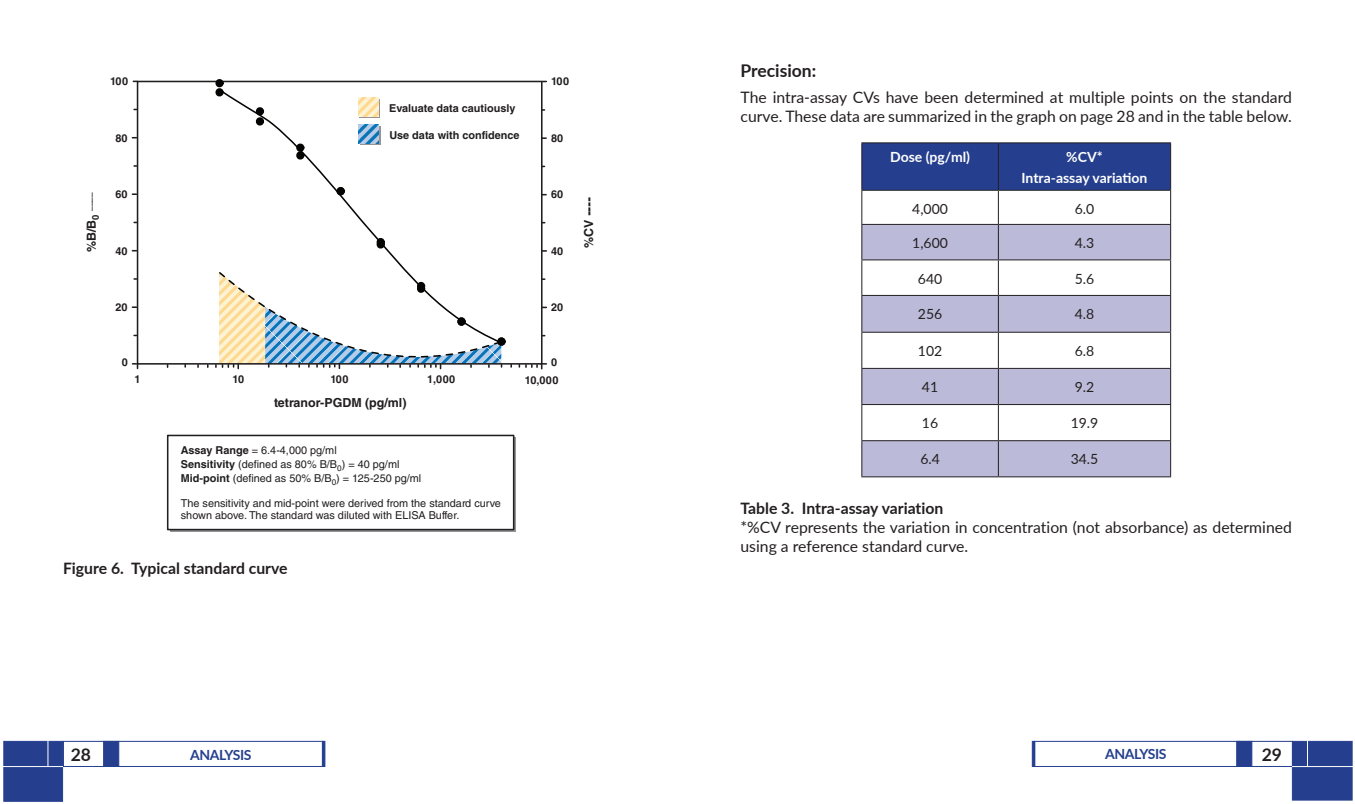
<style>
.page{position:relative;width:1355px;height:804px;background:#fff}
.page>*{position:absolute;margin:0;border:0;box-sizing:border-box;transform-origin:0 0}
.Sub-heading{font:700 17.5px "Lato";color:#231f20}
.Body_Text{font:15.75px/19.2px "Lato";color:#231f20}
.t1{font:700 15.75px "Lato";color:#231f20}
.Table_Body_Text{font:14px "Lato";color:#231f20}
.Table_Heading{font:700 14px/21px "Lato";color:#fff;text-align:center}
.t2{font:700 14px "Lato";letter-spacing:-.03em;color:#253f8e}
.t3{font:700 14px "Arial";color:#201d1e}
.t4{font:700 12.42px "Helvetica LT Std";color:#201d1e}
.t5{font:10.85px/14.2px "Helvetica LT Std";color:#201d1e}
.t6{font:700 10.85px "Helvetica LT Std";color:#201d1e}
.t7{font:700 8.22px "Arial";color:#201d1e}
.s1{font-family:"Helvetica LT Std";font-size:12.42px}
.s2{font-weight:700}
</style>
<div class="page">
<div style="left:3px;top:740px;width:60px;height:61px;background:#253f8e;border:1px solid #253f8e"></div>
<div style="left:63px;top:740px;width:260px;height:26px;border:1px solid #253f8e"></div>
<div style="left:103px;top:740px;width:16px;height:26px;background:#253f8e;border:1px solid #253f8e"></div>
<hr style="left:322px;top:740px;width:3px;height:26px;background:#253f8e">
<div style="left:1291px;top:740px;width:61px;height:60px;background:#253f8e;border:1px solid #253f8e"></div>
<div style="left:1033px;top:740px;width:259px;height:26px;border:1px solid #253f8e"></div>
<div style="left:1236px;top:740px;width:16px;height:26px;background:#253f8e;border:1px solid #253f8e"></div>
<div style="left:1032px;top:740px;width:3px;height:26px;background:#253f8e;border:1px solid #253f8e"></div>
<svg style="left:48px;top:740px;width:1px;height:25px"></svg>
<hr style="left:0;top:765px;width:63px;height:1px;background:#fff">
<svg style="left:1307px;top:740px;width:1px;height:25px"></svg>
<hr style="left:1292px;top:765px;width:62px;height:1px;background:#fff">
<div style="left:137px;top:81px;width:405px;height:283px;border:2px solid #201d1e"></div>
<svg style="left:133px;top:363px;width:5px;height:5px"></svg>
<svg style="left:224px;top:92px;width:182px;height:178px"></svg>
<svg style="left:518px;top:363px;width:28px;height:5px"></svg>
<svg style="left:213px;top:79px;width:11px;height:18px"></svg>
<svg style="left:254px;top:105px;width:11px;height:21px"></svg>
<svg style="left:335px;top:185px;width:10px;height:10px"></svg>
<svg style="left:294px;top:141px;width:11px;height:19px"></svg>
<svg style="left:375px;top:235px;width:10px;height:13px"></svg>
<svg style="left:215px;top:270px;width:297px;height:100px"></svg>
<svg style="left:360px;top:126px;width:20px;height:19px"></svg>
<svg style="left:358px;top:124px;width:20px;height:19px"></svg>
<svg style="left:359px;top:99px;width:21px;height:18px"></svg>
<svg style="left:358px;top:97px;width:20px;height:19px"></svg>
<div style="left:167px;top:434px;width:347px;height:96px;border:2px solid #231f20"></div>
<div style="left:862px;top:143px;width:308px;height:47px;background:#253f8e"></div>
<svg style="left:862px;top:191px;width:308px;height:33px"></svg>
<svg style="left:862px;top:225px;width:308px;height:251px;fill:#bbbbd9"></svg>
<hr style="left:861px;top:142px;width:137px;height:1px;background:#231f20">
<hr style="left:861px;top:143px;width:1px;height:47px;background:#231f20">
<hr style="left:861px;top:190px;width:137px;height:1px;background:#231f20">
<hr style="left:861px;top:191px;width:1px;height:33px;background:#231f20">
<hr style="left:861px;top:224px;width:137px;height:1px;background:#231f20">
<hr style="left:861px;top:225px;width:1px;height:34px;background:#231f20">
<hr style="left:861px;top:259px;width:137px;height:1px;background:#231f20">
<hr style="left:861px;top:260px;width:1px;height:35px;background:#231f20">
<hr style="left:861px;top:295px;width:137px;height:1px;background:#231f20">
<hr style="left:861px;top:296px;width:1px;height:35px;background:#231f20">
<hr style="left:861px;top:331px;width:137px;height:1px;background:#231f20">
<hr style="left:861px;top:332px;width:1px;height:36px;background:#231f20">
<hr style="left:861px;top:368px;width:137px;height:1px;background:#231f20">
<hr style="left:861px;top:369px;width:1px;height:35px;background:#231f20">
<hr style="left:861px;top:404px;width:137px;height:1px;background:#231f20">
<hr style="left:861px;top:405px;width:1px;height:35px;background:#231f20">
<hr style="left:861px;top:440px;width:137px;height:1px;background:#231f20">
<hr style="left:861px;top:441px;width:1px;height:35px;background:#231f20">
<hr style="left:861px;top:476px;width:137px;height:1px;background:#231f20">
<hr style="left:998px;top:142px;width:173px;height:1px;background:#231f20">
<hr style="left:998px;top:190px;width:173px;height:1px;background:#231f20">
<hr style="left:998px;top:224px;width:173px;height:1px;background:#231f20">
<hr style="left:998px;top:259px;width:173px;height:1px;background:#231f20">
<hr style="left:998px;top:295px;width:173px;height:1px;background:#231f20">
<hr style="left:998px;top:331px;width:173px;height:1px;background:#231f20">
<hr style="left:998px;top:368px;width:173px;height:1px;background:#231f20">
<hr style="left:998px;top:404px;width:173px;height:1px;background:#231f20">
<hr style="left:998px;top:440px;width:173px;height:1px;background:#231f20">
<hr style="left:998px;top:476px;width:173px;height:1px;background:#231f20">
<hr style="left:998px;top:143px;width:1px;height:47px;background:#231f20">
<hr style="left:1170px;top:143px;width:1px;height:47px;background:#231f20">
<hr style="left:998px;top:191px;width:1px;height:33px;background:#231f20">
<hr style="left:1170px;top:191px;width:1px;height:33px;background:#231f20">
<hr style="left:998px;top:225px;width:1px;height:34px;background:#231f20">
<hr style="left:1170px;top:225px;width:1px;height:34px;background:#231f20">
<hr style="left:998px;top:260px;width:1px;height:35px;background:#231f20">
<hr style="left:1170px;top:260px;width:1px;height:35px;background:#231f20">
<hr style="left:998px;top:296px;width:1px;height:35px;background:#231f20">
<hr style="left:1170px;top:296px;width:1px;height:35px;background:#231f20">
<hr style="left:998px;top:332px;width:1px;height:36px;background:#231f20">
<hr style="left:1170px;top:332px;width:1px;height:36px;background:#231f20">
<hr style="left:998px;top:369px;width:1px;height:35px;background:#231f20">
<hr style="left:1170px;top:369px;width:1px;height:35px;background:#231f20">
<hr style="left:998px;top:405px;width:1px;height:35px;background:#231f20">
<hr style="left:1170px;top:405px;width:1px;height:35px;background:#231f20">
<hr style="left:998px;top:441px;width:1px;height:35px;background:#231f20">
<hr style="left:1170px;top:441px;width:1px;height:35px;background:#231f20">
<p class="t6" style="left:110px;top:75px;width:19px">100</p>
<p class="t6" style="left:116px;top:131px;width:14px">80</p>
<p class="t6" style="left:389px;top:102px;width:128px">Evaluate data cautiously</p>
<p class="t6" style="left:389px;top:128px;width:132px">Use data with confidence</p>
<p class="t6" style="left:551px;top:75px;width:19px">100</p>
<p class="t6" style="left:551px;top:131px;width:14px">80</p>
<p class="t6" style="left:116px;top:188px;width:14px">60</p>
<p class="t6" style="left:551px;top:188px;width:14px">60</p>
<p class="t7" style="left:83px;top:211px;width:20px;rotate:-90deg">____</p>
<p class="t3" style="left:579px;top:248px;width:52px;rotate:-90deg"><span class="s1">%CV</span> ----</p>
<p class="t4" style="left:84px;top:252px;width:39px;rotate:-90deg">%B/B<sub>0</sub></p>
<p class="t6" style="left:116px;top:244px;width:14px">40</p>
<p class="t6" style="left:551px;top:244px;width:14px">40</p>
<p class="t6" style="left:116px;top:300px;width:14px">20</p>
<p class="t6" style="left:122px;top:355px;width:8px">0</p>
<p class="t6" style="left:551px;top:301px;width:14px">20</p>
<p class="t6" style="left:551px;top:355px;width:8px">0</p>
<p class="t6" style="left:134px;top:372px;width:8px">1</p>
<p class="t6" style="left:232px;top:372px;width:13px">10</p>
<p class="t6" style="left:330px;top:372px;width:19px">100</p>
<p class="t6" style="left:427px;top:372px;width:30px">1,000</p>
<p class="t6" style="left:525px;top:373px;width:35px">10,000</p>
<p class="t4" style="left:274px;top:395px;width:134px">tetranor-PGDM (pg/ml)</p>
<p class="t5" style="left:181px;top:442px;width:242px"><span class="s2">Assay Range</span> = 6.4-4,000 pg/ml<br><span class="s2">Sensitivity</span> (defined as 80% B/B<sub>0</sub>) = 40 pg/ml<br><span class="s2">Mid-point</span> (defined as 50% B/B<sub>0</sub>) = 125-250 pg/ml</p>
<p class="t5" style="left:181px;top:496px;width:322px;line-height:12.4px">The sensitivity and mid-point were derived from the standard curve shown above. The standard was diluted with ELISA Buffer.</p>
<p class="t1" style="left:63px;top:556px;width:226px">Figure 6. Typical standard curve</p>
<p class="Sub-heading" style="left:740px;top:58px;width:77px">Precision:</p>
<p class="Body_Text" style="left:740px;top:87px;width:553px">The intra-assay CVs have been determined at multiple points on the standard curve. These data are summarized in the graph on page 28 and in the table below.</p>
<p class="Table_Heading" style="left:890px;top:145px;width:81px">Dose (pg/ml)</p>
<p class="Table_Heading" style="left:1021px;top:145px;width:127px">%CV*<br>Intra-assay variation</p>
<p class="Table_Body_Text" style="left:912px;top:199px;width:37px">4,000</p>
<p class="Table_Body_Text" style="left:1074px;top:199px;width:21px">6.0</p>
<p class="Table_Body_Text" style="left:912px;top:233px;width:37px">1,600</p>
<p class="Table_Body_Text" style="left:1074px;top:233px;width:21px">4.3</p>
<p class="Table_Body_Text" style="left:918px;top:268px;width:26px">640</p>
<p class="Table_Body_Text" style="left:1074px;top:268px;width:21px">5.6</p>
<p class="Table_Body_Text" style="left:918px;top:304px;width:26px">256</p>
<p class="Table_Body_Text" style="left:1074px;top:304px;width:21px">4.8</p>
<p class="Table_Body_Text" style="left:918px;top:340px;width:26px">102</p>
<p class="Table_Body_Text" style="left:1074px;top:340px;width:21px">6.8</p>
<p class="Table_Body_Text" style="left:922px;top:377px;width:18px">41</p>
<p class="Table_Body_Text" style="left:1074px;top:377px;width:21px">9.2</p>
<p class="Table_Body_Text" style="left:922px;top:413px;width:18px">16</p>
<p class="Table_Body_Text" style="left:1070px;top:413px;width:29px">19.9</p>
<p class="Table_Body_Text" style="left:920px;top:449px;width:21px">6.4</p>
<p class="Table_Body_Text" style="left:1070px;top:449px;width:29px">34.5</p>
<p class="t1" style="left:740px;top:496px;width:204px">Table 3. Intra-assay variation</p>
<p class="Body_Text" style="left:740px;top:516px;width:553px">*%CV represents the variation in concentration (not absorbance) as determined using a reference standard curve.</p>
<p class="Sub-heading" style="left:71px;top:741px;width:22px">28</p>
<p class="t2" style="left:190px;top:744px;width:63px">ANALYSIS</p>
<p class="t2" style="left:1105px;top:743px;width:63px">ANALYSIS</p>
<p class="Sub-heading" style="left:1261px;top:741px;width:22px">29</p>
</div>
